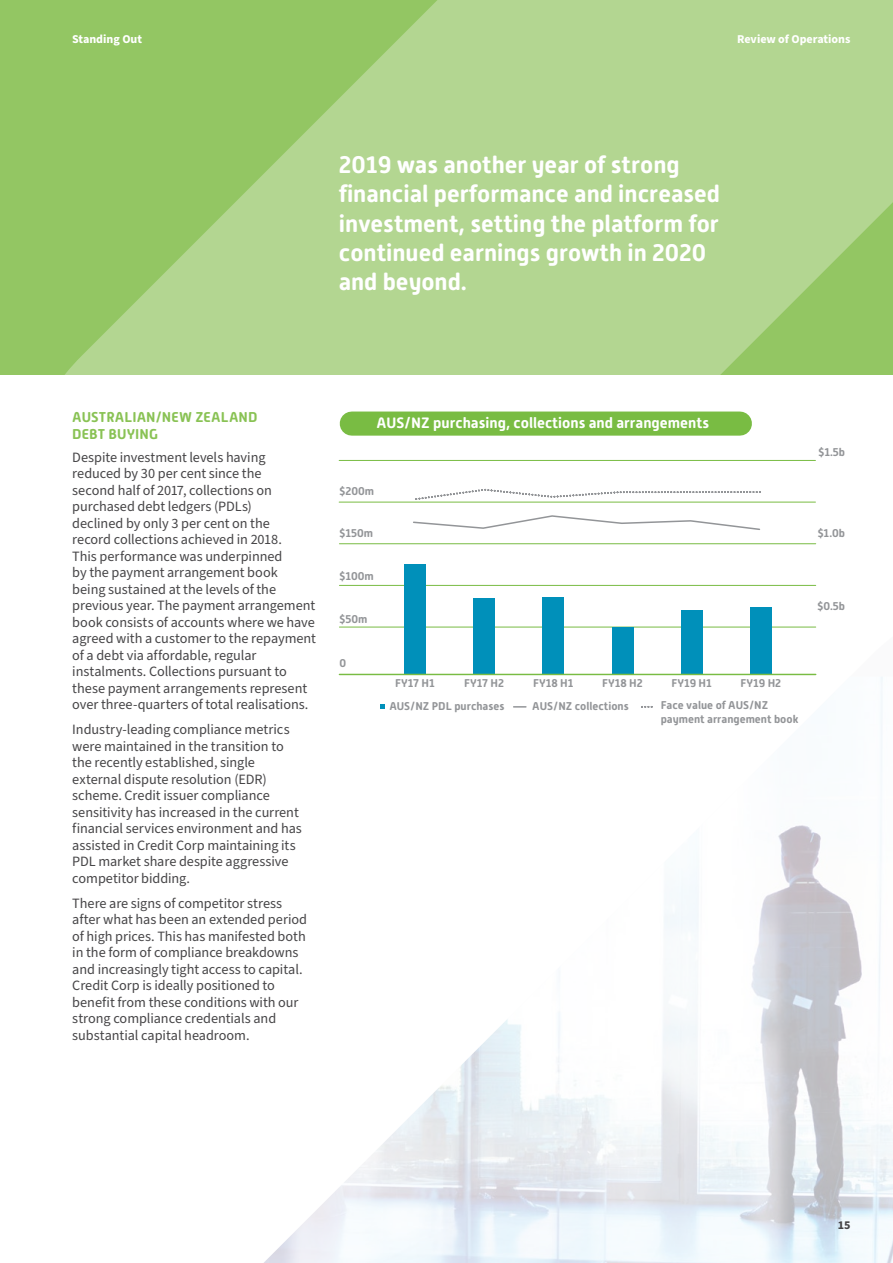
<style>
.page{position:relative;width:893px;height:1263px;background:#fff}
.page>*{position:absolute;margin:0;border:0;box-sizing:border-box;transform-origin:0 0}
.t1{font:700 24px/29.2px "Alwyn New Rounded";color:#fff}
.t2{font:700 15px "Alwyn New Rounded";color:#fff}
.t3{font:14.25px/16.5px "Source Sans Pro";letter-spacing:-.005em;color:#464547}
.t4{font:700 14.25px/16.5px "Alwyn New Rounded";letter-spacing:.01em;color:#89c254}
.t5{font:700 12px "Source Sans Pro";color:#fff}
.t6{font:700 12px "Source Sans Pro";color:#464547}
.t7{font:700 11.25px/13.5px "Alwyn New Rounded";color:#939598}
</style>
<div class="page">
<svg style="left:0;top:0;width:893px;height:375px;background:#a8d082"></svg>
<img style="left:264px;top:677px;width:629px;height:586px">
<hr style="left:339px;top:585px;width:477px;height:1px;background:#79bc43">
<hr style="left:339px;top:627px;width:477px;height:1px;background:#79bc43">
<hr style="left:339px;top:543px;width:477px;height:1px;background:#79bc43">
<hr style="left:339px;top:502px;width:476px;height:1px;background:#79bc43">
<hr style="left:339px;top:460px;width:476px;height:1px;background:#79bc43">
<div style="left:352px;top:411px;width:388px;height:25px;background:#79bc43"></div>
<svg style="left:380px;top:705px;width:5px;height:4px"></svg>
<svg style="left:642px;top:706px;width:12px;height:2px"></svg>
<svg style="left:514px;top:706px;width:12px;height:2px"></svg>
<div style="left:750px;top:607px;width:21px;height:68px;background:#0090ba"></div>
<div style="left:681px;top:610px;width:21px;height:65px;background:#0090ba"></div>
<div style="left:612px;top:627px;width:21px;height:48px;background:#0090ba"></div>
<div style="left:543px;top:597px;width:21px;height:78px;background:#0090ba"></div>
<div style="left:473px;top:598px;width:22px;height:77px;background:#0090ba"></div>
<div style="left:404px;top:564px;width:22px;height:111px;background:#0090ba"></div>
<svg style="left:415px;top:488px;width:346px;height:12px"></svg>
<hr style="left:339px;top:674px;width:477px;height:1px;background:#79bc43">
<svg style="left:413px;top:515px;width:348px;height:15px"></svg>
<p class="t5" style="left:72px;top:30px;width:71px">Standing Out</p>
<p class="t5" style="left:737px;top:30px;width:115px">Review of Operations</p>
<h1 class="t1" style="left:339px;top:150px;width:383px">2019 was another year of strong financial performance and increased investment, setting the platform for continued earnings growth in 2020 and beyond.</h1>
<p class="t4" style="left:72px;top:409px;width:187px">AUSTRALIAN/NEW ZEALAND<br>DEBT BUYING</p>
<p class="t3" style="left:72px;top:449px;width:245px">Despite investment levels having reduced by 30 per cent since the<br>second half of 2017, collections on purchased debt ledgers (PDLs)<br>declined by only 3 per cent on the<br>record collections achieved in 2018.<br>This performance was underpinned<br>by the payment arrangement book<br>being sustained at the levels of the previous year. The payment arrangement book consists of accounts where we have agreed with a customer to the repayment of a debt via affordable, regular instalments. Collections pursuant to these payment arrangements represent over three-quarters of total realisations.</p>
<p class="t3" style="left:72px;top:722px;width:231px">Industry-leading compliance metrics were maintained in the transition to the recently established, single external dispute resolution (EDR) scheme. Credit issuer compliance sensitivity has increased in the current financial services environment and has assisted in Credit Corp maintaining its PDL market share despite aggressive competitor bidding.</p>
<p class="t3" style="left:72px;top:895px;width:236px">There are signs of competitor stress after what has been an extended period of high prices. This has manifested both in the form of compliance breakdowns and increasingly tight access to capital.<br>Credit Corp is ideally positioned to benefit from these conditions with our strong compliance credentials and substantial capital headroom.</p>
<p class="t2" style="left:377px;top:414px;width:334px">AUS/NZ purchasing, collections and arrangements</p>
<p class="t7" style="left:339px;top:484px;width:36px">$200m</p>
<p class="t7" style="left:339px;top:526px;width:35px">$150m</p>
<p class="t7" style="left:339px;top:570px;width:36px">$100m</p>
<p class="t7" style="left:339px;top:612px;width:29px">$50m</p>
<p class="t7" style="left:339px;top:656px;width:8px">0</p>
<p class="t7" style="left:395px;top:676px;width:41px">FY17 H1</p>
<p class="t7" style="left:464px;top:676px;width:41px">FY17 H2</p>
<p class="t7" style="left:533px;top:676px;width:42px">FY18 H1</p>
<p class="t7" style="left:602px;top:676px;width:42px">FY18 H2</p>
<p class="t7" style="left:671px;top:676px;width:42px">FY19 H1</p>
<p class="t7" style="left:740px;top:676px;width:42px">FY19 H2</p>
<p class="t7" style="left:389px;top:700px;width:117px">AUS/NZ PDL purchases</p>
<p class="t7" style="left:661px;top:699px;width:139px">Face value of AUS/NZ payment arrangement book</p>
<p class="t7" style="left:532px;top:699px;width:98px">AUS/NZ collections</p>
<p class="t7" style="left:818px;top:445px;width:28px">$1.5b</p>
<p class="t7" style="left:818px;top:526px;width:29px">$1.0b</p>
<p class="t7" style="left:817px;top:600px;width:29px">$0.5b</p>
<p class="t6" style="left:838px;top:1217px;width:14px">15</p>
</div>
